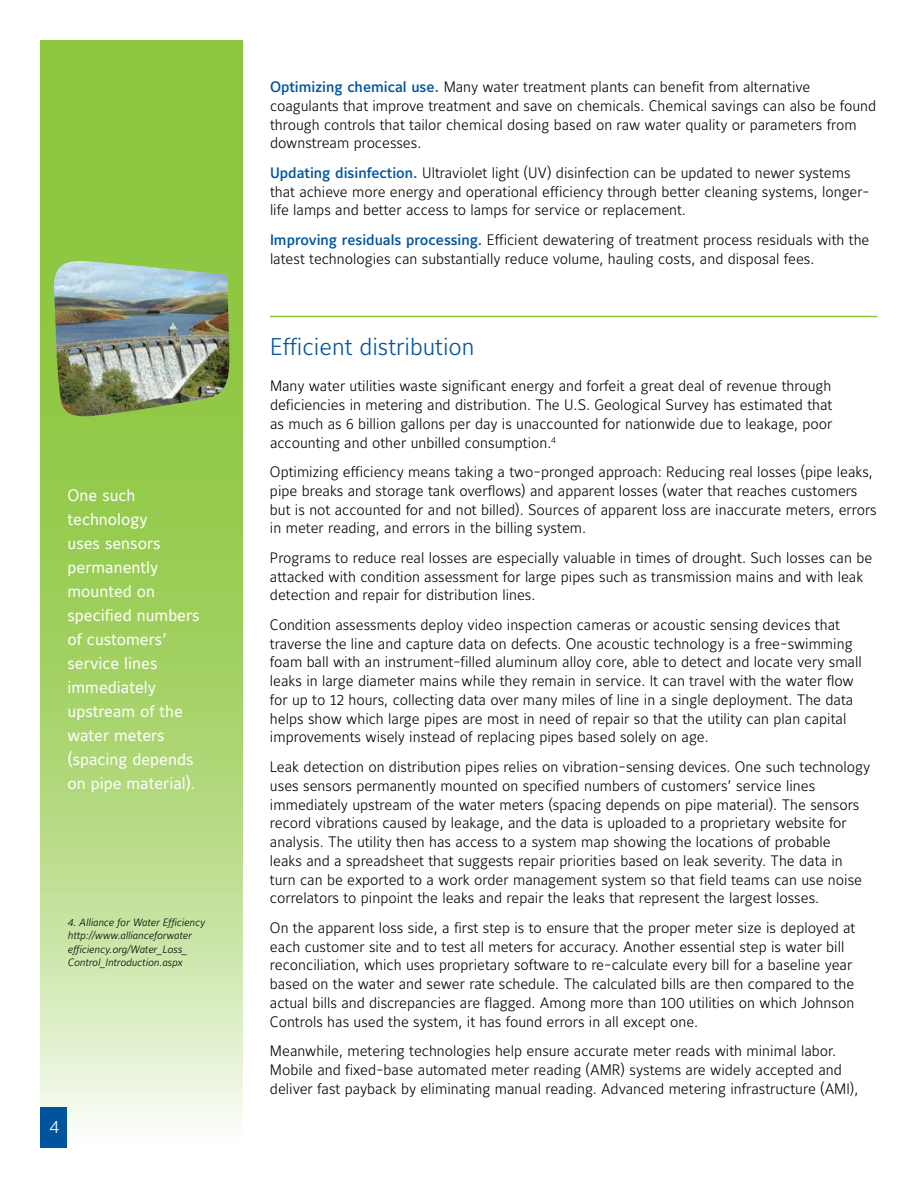
<style>
.page{position:relative;width:918px;height:1188px;background:#fff}
.page>*{position:absolute;margin:0;border:0;box-sizing:border-box;transform-origin:0 0}
.t1{font:24px "Maurea Light Lf";color:#00549e}
.t2{font:18px "Maurea Light Lf";color:#fff}
.t3{font:16.5px/24px "Maurea Regular Lf";color:#fff}
.t4{font:15px/18.8px "Maurea Light Lf";color:#000}
.t5{font:10.5px/13.5px "Maurea Light Italic Lf";color:#000}
.s1{font-family:"Maurea Medium Lf";color:#00549e}
</style>
<div class="page">
<svg style="left:40px;top:40px;width:203px;height:1086px;background:#abd573"></svg>
<div style="left:40px;top:1107px;width:28px;height:41px;background:#00549e"></div>
<hr style="left:270px;top:316px;width:608px;height:1px;background:#8dc63f">
<svg style="left:53px;top:260px;width:180px;height:161px"></svg>
<img style="left:53px;top:261px;width:177px;height:157px">
<p class="t3" style="left:68px;top:484px;width:134px">One such technology<br>uses sensors permanently mounted on specified numbers of customers’ service lines immediately upstream of the water meters (spacing depends on pipe material).</p>
<p class="t5" style="left:68px;top:916px;width:139px">4. Alliance for Water Efficiency http://www.allianceforwater efficiency.org/Water_Loss_<br>Control_Introduction.aspx</p>
<p class="t2" style="left:50px;top:1117px;width:11px">4</p>
<p class="t4" style="left:270px;top:78px;width:608px"><span class="s1">Optimizing chemical use.</span> Many water treatment plants can benefit from alternative coagulants that improve treatment and save on chemicals. Chemical savings can also be found through controls that tailor chemical dosing based on raw water quality or parameters from downstream processes.</p>
<p class="t4" style="left:270px;top:164px;width:601px"><span class="s1">Updating disinfection.</span> Ultraviolet light (UV) disinfection can be updated to newer systems that achieve more energy and operational efficiency through better cleaning systems, longer&shy;life lamps and better access to lamps for service or replacement.</p>
<p class="t4" style="left:270px;top:231px;width:601px"><span class="s1">Improving residuals processing.</span> Efficient dewatering of treatment process residuals with the latest technologies can substantially reduce volume, hauling costs, and disposal fees.</p>
<h1 class="t1" style="left:270px;top:333px;width:206px">Efficient distribution</h1>
<p class="t4" style="left:270px;top:378px;width:564px;text-align:justify">Many water utilities waste significant energy and forfeit a great deal of revenue through deficiencies in metering and distribution. The U.S. Geological Survey has estimated that as much as 6 billion gallons per day is unaccounted for nationwide due to leakage, poor accounting and other unbilled consumption.<sup>4</sup></p>
<p class="t4" style="left:270px;top:463px;width:608px">Optimizing efficiency means taking a two-pronged approach: Reducing real losses (pipe leaks, pipe breaks and storage tank overflows) and apparent losses (water that reaches customers but is not accounted for and not billed). Sources of apparent loss are inaccurate meters, errors in meter reading, and errors in the billing system.</p>
<p class="t4" style="left:270px;top:549px;width:604px">Programs to reduce real losses are especially valuable in times of drought. Such losses can be attacked with condition assessment for large pipes such as transmission mains and with leak detection and repair for distribution lines.</p>
<p class="t4" style="left:270px;top:616px;width:593px">Condition assessments deploy video inspection cameras or acoustic sensing devices that traverse the line and capture data on defects. One acoustic technology is a free-swimming foam ball with an instrument-filled aluminum alloy core, able to detect and locate very small leaks in large diameter mains while they remain in service. It can travel with the water flow for up to 12 hours, collecting data over many miles of line in a single deployment. The data helps show which large pipes are most in need of repair so that the utility can plan capital improvements wisely instead of replacing pipes based solely on age.</p>
<p class="t4" style="left:270px;top:758px;width:602px">Leak detection on distribution pipes relies on vibration-sensing devices. One such technology uses sensors permanently mounted on specified numbers of customers’ service lines immediately upstream of the water meters (spacing depends on pipe material). The sensors record vibrations caused by leakage, and the data is uploaded to a proprietary website for analysis. The utility then has access to a system map showing the locations of probable<br>leaks and a spreadsheet that suggests repair priorities based on leak severity. The data in turn can be exported to a work order management system so that field teams can use noise correlators to pinpoint the leaks and repair the leaks that represent the largest losses.</p>
<p class="t4" style="left:270px;top:919px;width:587px">On the apparent loss side, a first step is to ensure that the proper meter size is deployed at each customer site and to test all meters for accuracy. Another essential step is water bill reconciliation, which uses proprietary software to re-calculate every bill for a baseline year based on the water and sewer rate schedule. The calculated bills are then compared to the actual bills and discrepancies are flagged. Among more than 100 utilities on which Johnson Controls has used the system, it has found errors in all except one.</p>
<p class="t4" style="left:270px;top:1042px;width:590px">Meanwhile, metering technologies help ensure accurate meter reads with minimal labor.<br>Mobile and fixed-base automated meter reading (AMR) systems are widely accepted and deliver fast payback by eliminating manual reading. Advanced metering infrastructure (AMI),</p>
</div>
